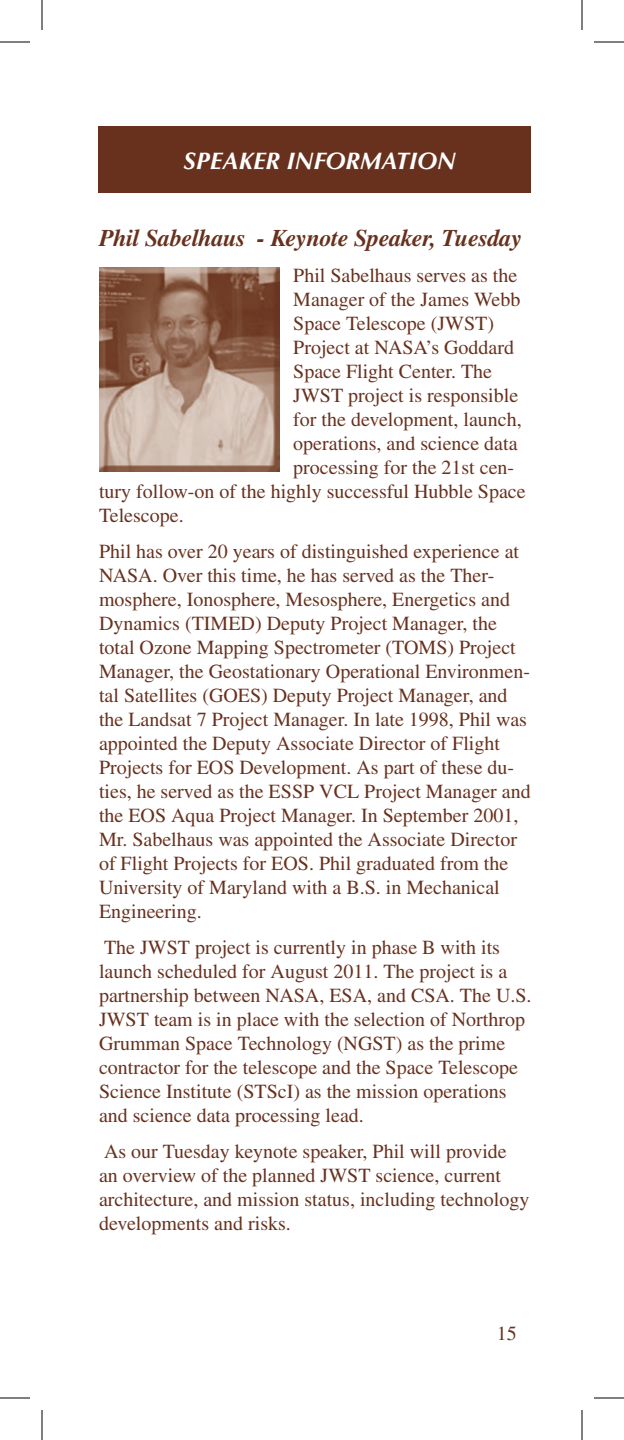
<style>
.page{position:relative;width:624px;height:1440px;background:#fff}
.page>*{position:absolute;margin:0;border:0;box-sizing:border-box;transform-origin:0 0}
.t1{font:italic 700 24px "Times";letter-spacing:-.01em;color:#68311e}
.t2{font:italic 700 24px "Optima";color:#fff}
.t3{font:20px/24px "Times";color:#68311e}
</style>
<div class="page">
<div style="left:98px;top:126px;width:432px;height:67px;background:#68311e"></div>
<img style="left:100px;top:267px;width:180px;height:204px">
<hr style="left:0;top:42px;width:30px;height:1px;background:#000">
<hr style="left:594px;top:42px;width:30px;height:1px;background:#000">
<hr style="left:0;top:1398px;width:30px;height:1px;background:#000">
<hr style="left:594px;top:1398px;width:30px;height:1px;background:#000">
<hr style="left:42px;top:0;width:1px;height:30px;background:#000">
<hr style="left:42px;top:1410px;width:1px;height:30px;background:#000">
<hr style="left:582px;top:0;width:1px;height:30px;background:#000">
<hr style="left:582px;top:1410px;width:1px;height:30px;background:#000">
<p class="t2" style="left:184px;top:146px;width:274px">SPEAKER INFORMATION</p>
<p class="t1" style="left:99px;top:224px;width:425px">Phil Sabelhaus - Keynote Speaker, Tuesday</p>
<p class="t3" style="left:293px;top:263px;width:226px">Phil Sabelhaus serves as the</p>
<p class="t3" style="left:293px;top:287px;width:229px">Manager of the James Webb</p>
<p class="t3" style="left:293px;top:311px;width:202px">Space Telescope (JWST)</p>
<p class="t3" style="left:293px;top:335px;width:222px">Project at NASA’s Goddard</p>
<p class="t3" style="left:293px;top:359px;width:200px">Space Flight Center. The</p>
<p class="t3" style="left:293px;top:383px;width:226px">JWST project is responsible</p>
<p class="t3" style="left:293px;top:407px;width:230px">for the development, launch,</p>
<p class="t3" style="left:293px;top:431px;width:226px">operations, and science data</p>
<p class="t3" style="left:293px;top:455px;width:223px">processing for the 21st cen-</p>
<p class="t3" style="left:99px;top:479px;width:428px">tury follow-on of the highly successful Hubble Space</p>
<p class="t3" style="left:99px;top:503px;width:86px">Telescope.</p>
<p class="t3" style="left:99px;top:539px;width:433px">Phil has over 20 years of distinguished experience at NASA. Over this time, he has served as the Ther&shy;mosphere, Ionosphere, Mesosphere, Energetics and Dynamics (TIMED) Deputy Project Manager, the total Ozone Mapping Spectrometer (TOMS) Project Manager, the Geostationary Operational Environmen&shy;tal Satellites (GOES) Deputy Project Manager, and the Landsat 7 Project Manager. In late 1998, Phil was appointed the Deputy Associate Director of Flight Projects for EOS Development. As part of these du&shy;ties, he served as the ESSP VCL Project Manager and the EOS Aqua Project Manager. In September 2001, Mr. Sabelhaus was appointed the Associate Director of Flight Projects for EOS. Phil graduated from the University of Maryland with a B.S. in Mechanical Engineering.</p>
<p class="t3" style="left:99px;top:935px;width:434px">The JWST project is currently in phase B with its launch scheduled for August 2011. The project is a partnership between NASA, ESA, and CSA. The U.S.<br>JWST team is in place with the selection of Northrop Grumman Space Technology (NGST) as the prime contractor for the telescope and the Space Telescope Science Institute (STScI) as the mission operations and science data processing lead.</p>
<p class="t3" style="left:99px;top:1139px;width:432px">As our Tuesday keynote speaker, Phil will provide<br>an overview of the planned JWST science, current architecture, and mission status, including technology developments and risks.</p>
<p class="t3" style="left:497px;top:1321px;width:21px">15</p>
</div>
